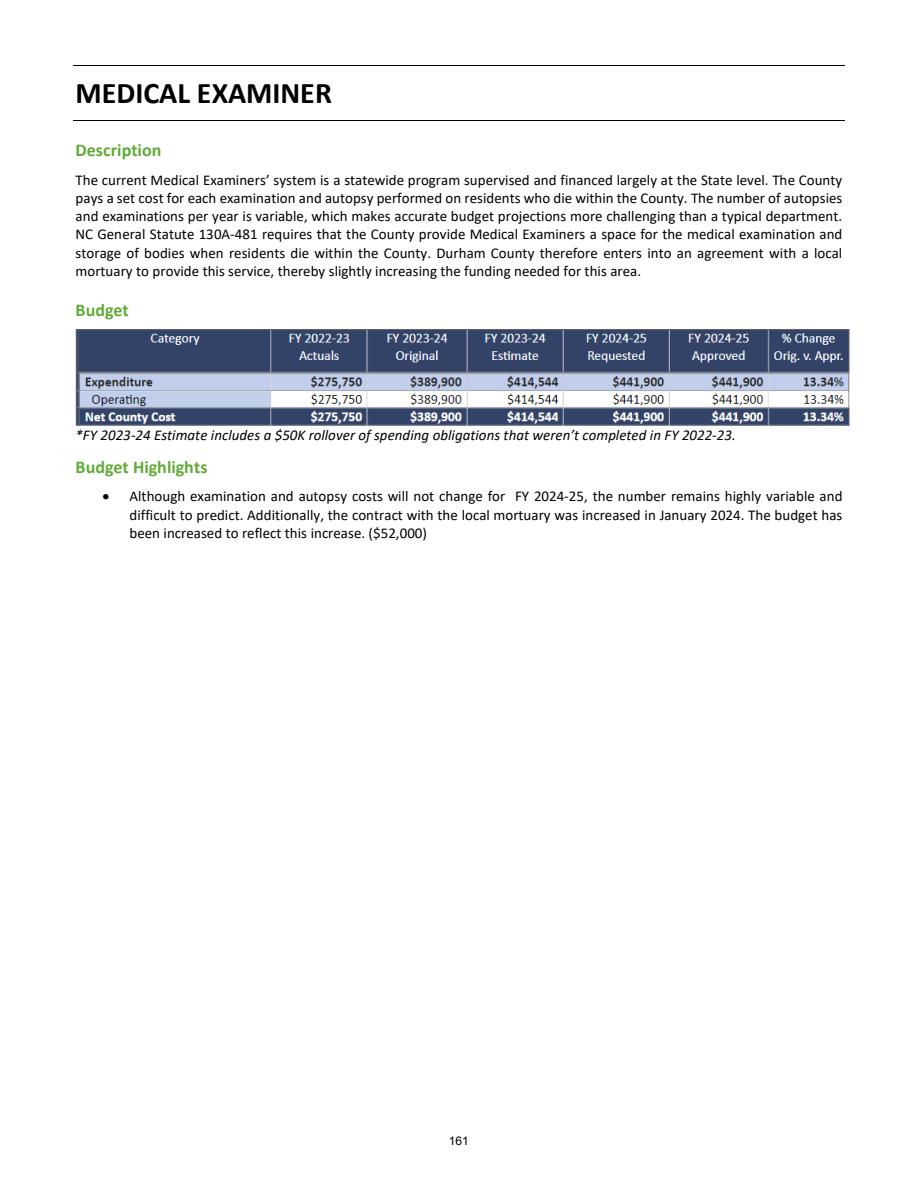
<style>
.page{position:relative;width:918px;height:1188px;background:#fff}
.page>*{position:absolute;margin:0;border:0;box-sizing:border-box;transform-origin:0 0}
.t1{font:700 30px "Calibri";color:#000}
.t2{font:700 18px "Calibri";color:#61aa38}
.t3{font:15px/18.3px "Calibri";color:#000;text-align:justify}
.t4{font:italic 15px "Calibri";color:#000}
.t5{font:12px "Arial";color:#000}
</style>
<div class="page">
<hr style="left:73px;top:65px;width:772px;height:1px;background:#000">
<hr style="left:73px;top:120px;width:772px;height:1px;background:#000">
<img style="left:76px;top:329px;width:774px;height:97px">
<h4 class="t1" style="left:76px;top:72px;width:258px">MEDICAL EXAMINER</h4>
<p class="t2" style="left:76px;top:138px;width:87px">Description</p>
<p class="t3" style="left:76px;top:170px;width:768px">The current Medical Examiners’ system is a statewide program supervised and financed largely at the State level. The County pays a set cost for each examination and autopsy performed on residents who die within the County. The number of autopsies and examinations per year is variable, which makes accurate budget projections more challenging than a typical department.<br>NC General Statute 130A-481 requires that the County provide Medical Examiners a space for the medical examination and storage of bodies when residents die within the County. Durham County therefore enters into an agreement with a local mortuary to provide this service, thereby slightly increasing the funding needed for this area.</p>
<p class="t2" style="left:76px;top:297px;width:55px">Budget</p>
<p class="t4" style="left:76px;top:425px;width:662px">*FY 2023-24 Estimate includes a $50K rollover of spending obligations that weren’t completed in FY 2022-23.</p>
<p class="t2" style="left:76px;top:454px;width:133px">Budget Highlights</p>
<p class="t3" style="left:130px;top:487px;width:715px;text-indent:-27px">• Although examination and autopsy costs will not change for FY 2024-25, the number remains highly variable and difficult to predict. Additionally, the contract with the local mortuary was increased in January 2024. The budget has been increased to reflect this increase. ($52,000)</p>
<p class="t5" style="left:449px;top:1132px;width:22px">161</p>
</div>
